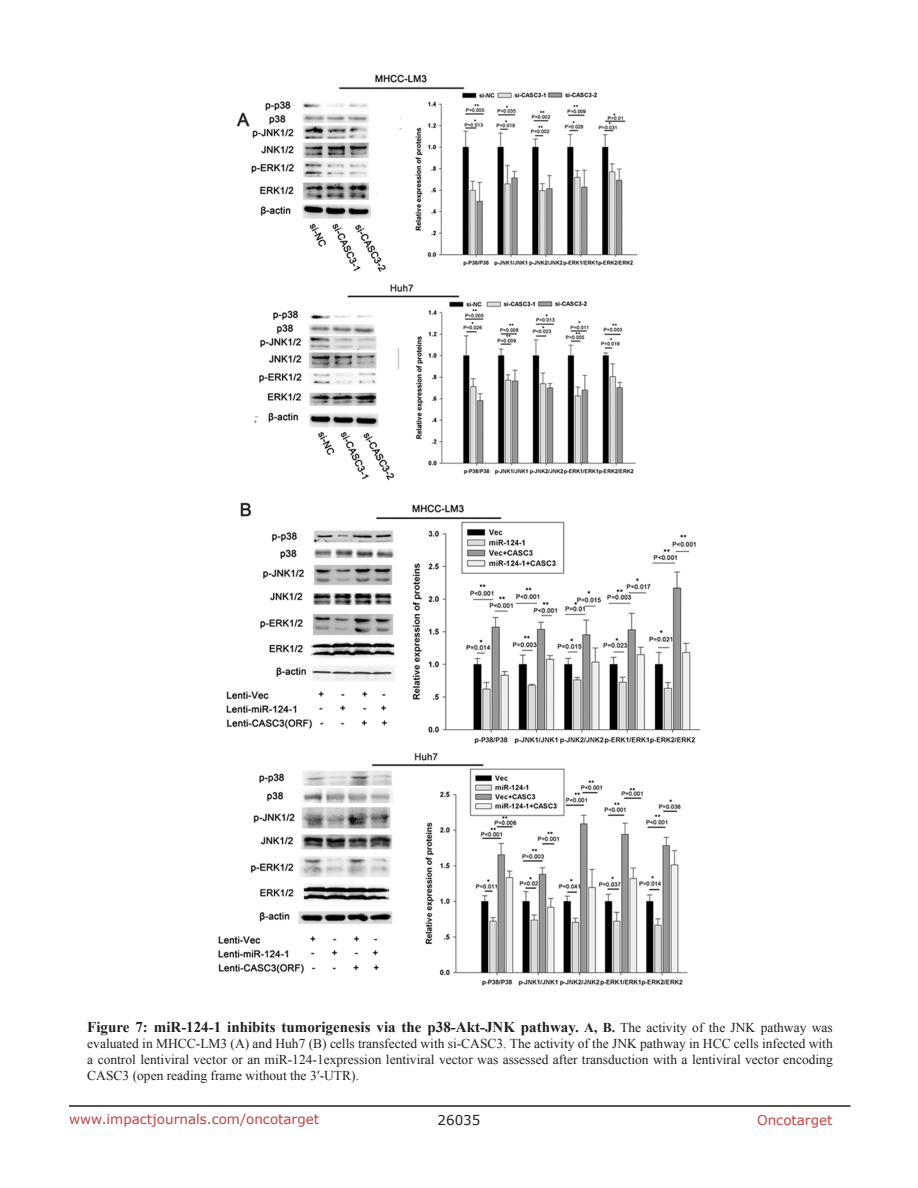
<style>
.page{position:relative;width:918px;height:1188px;background:#fff}
.page>*{position:absolute;margin:0;border:0;box-sizing:border-box;transform-origin:0 0}
.figuretext{font:700 15px "Times New Roman";color:#231f20}
.figuretext-2{font:13.5px/16.2px "Times New Roman";color:#231f20;text-align:justify}
.t1{font:13.5px "Verdana";color:#c24141}
.t2{font:13.5px "Verdana";color:#231f20}
.s1{font-size:13.5px}
.s2{font-weight:400;font-size:13.5px}
</style>
<div class="page">
<hr style="left:69px;top:1105px;width:781px;height:2px;background:#231f20">
<img style="left:218px;top:74px;width:483px;height:912px">
<p class="figuretext" style="left:87px;top:1016px;width:747px">Figure 7: miR-124-1 inhibits tumorigenesis via the p38-Akt-JNK pathway. <span class="s1">A, B.</span> <span class="s2">The activity of the JNK pathway was</span></p>
<p class="figuretext-2" style="left:87px;top:1035px;width:747px">evaluated in MHCC-LM3 (A) and Huh7 (B) cells transfected with si-CASC3. The activity of the JNK pathway in HCC cells infected with a control lentiviral vector or an miR-124-1expression lentiviral vector was assessed after transduction with a lentiviral vector encoding CASC3 (open reading frame without the 3′-UTR).</p>
<p class="t1" style="left:69px;top:1110px;width:252px">www.impactjournals.com/oncotarget</p>
<p class="t2" style="left:438px;top:1111px;width:44px">26035</p>
<p class="t1" style="left:757px;top:1111px;width:77px">Oncotarget</p>
</div>
